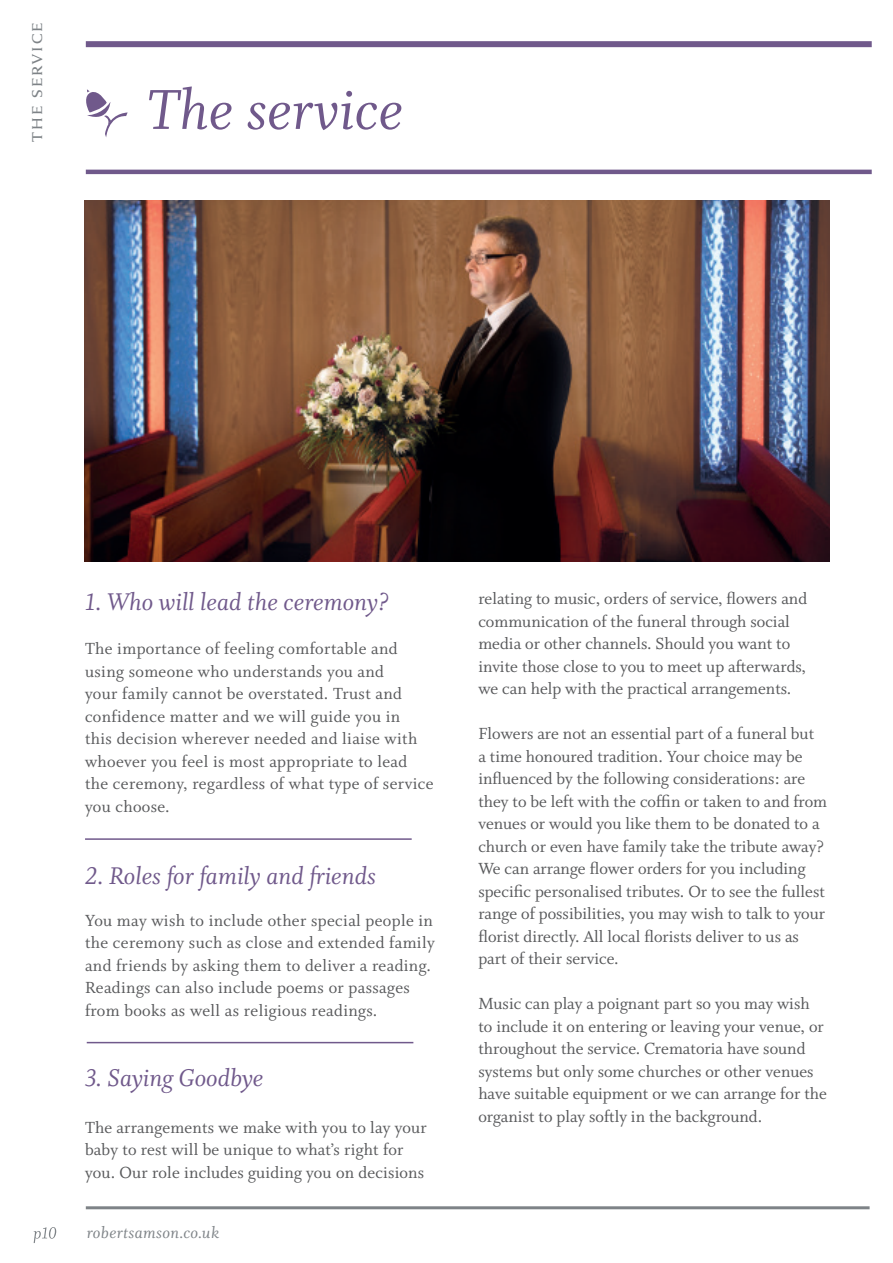
<style>
.page{position:relative;width:893px;height:1263px;background:#fff}
.page>*{position:absolute;margin:0;border:0;box-sizing:border-box;transform-origin:0 0}
.t1{font:63px "Whitman Italic LF";color:#70598b}
.t2{font:27px "Whitman Italic LF";color:#70598b}
.t3{font:21px "Anziano Small Caps";color:#7e8387}
.t4{font:18px/22.5px "Whitman Roman LF";color:#57585a}
.t5{font:18px/22.5px "Whitman Roman LF";letter-spacing:.02em;color:#57585a}
.t6{font:18px "Whitman Italic LF";letter-spacing:.02em;color:#7e8387}
</style>
<div class="page">
<hr style="left:86px;top:1206px;width:784px;height:3px;background:#7e8387">
<svg style="left:34px;top:1227px;width:22px;height:16px"></svg>
<hr style="left:86px;top:170px;width:786px;height:4px;background:#70598b">
<div style="left:86px;top:41px;width:786px;height:6px;background:#70598b"></div>
<svg style="left:86px;top:89px;width:42px;height:48px"></svg>
<hr style="left:85px;top:838px;width:327px;height:2px;background:#70598b">
<hr style="left:87px;top:1042px;width:326px;height:1px;background:#70598b">
<img style="left:85px;top:200px;width:744px;height:361px">
<p class="t3" style="left:25px;top:143px;width:123px;rotate:-90deg">the service</p>
<h1 class="t1" style="left:146px;top:75px;width:258px">The service</h1>
<h2 class="t2" style="left:85px;top:587px;width:305px">1. Who will lead the ceremony?</h2>
<p class="t5" style="left:85px;top:638px;width:350px">The importance of feeling comfortable and using someone who understands you and<br>your family cannot be overstated. Trust and confidence matter and we will guide you in<br>this decision wherever needed and liaise with whoever you feel is most appropriate to lead the ceremony, regardless of what type of service you choose.</p>
<h2 class="t2" style="left:85px;top:860px;width:293px">2. Roles for family and friends</h2>
<p class="t5" style="left:85px;top:909px;width:351px">You may wish to include other special people in the ceremony such as close and extended family and friends by asking them to deliver a reading.<br>Readings can also include poems or passages from books as well as religious readings.</p>
<h2 class="t2" style="left:85px;top:1063px;width:180px">3. Saying Goodbye</h2>
<p class="t4" style="left:85px;top:1116px;width:343px">The arrangements we make with you to lay your baby to rest will be unique to what’s right for you. Our role includes guiding you on decisions</p>
<p class="t6" style="left:87px;top:1223px;width:134px">robertsamson.co.uk</p>
<p class="t4" style="left:478px;top:588px;width:330px">relating to music, orders of service, flowers and communication of the funeral through social media or other channels. Should you want to invite those close to you to meet up afterwards, we can help with the practical arrangements.</p>
<p class="t4" style="left:478px;top:723px;width:350px">Flowers are not an essential part of a funeral but<br>a time honoured tradition. Your choice may be influenced by the following considerations: are they to be left with the coffin or taken to and from venues or would you like them to be donated to a church or even have family take the tribute away?<br>We can arrange flower orders for you including specific personalised tributes. Or to see the fullest range of possibilities, you may wish to talk to your florist directly. All local florists deliver to us as part of their service.</p>
<p class="t4" style="left:478px;top:993px;width:350px">Music can play a poignant part so you may wish to include it on entering or leaving your venue, or throughout the service. Crematoria have sound systems but only some churches or other venues have suitable equipment or we can arrange for the organist to play softly in the background.</p>
</div>
